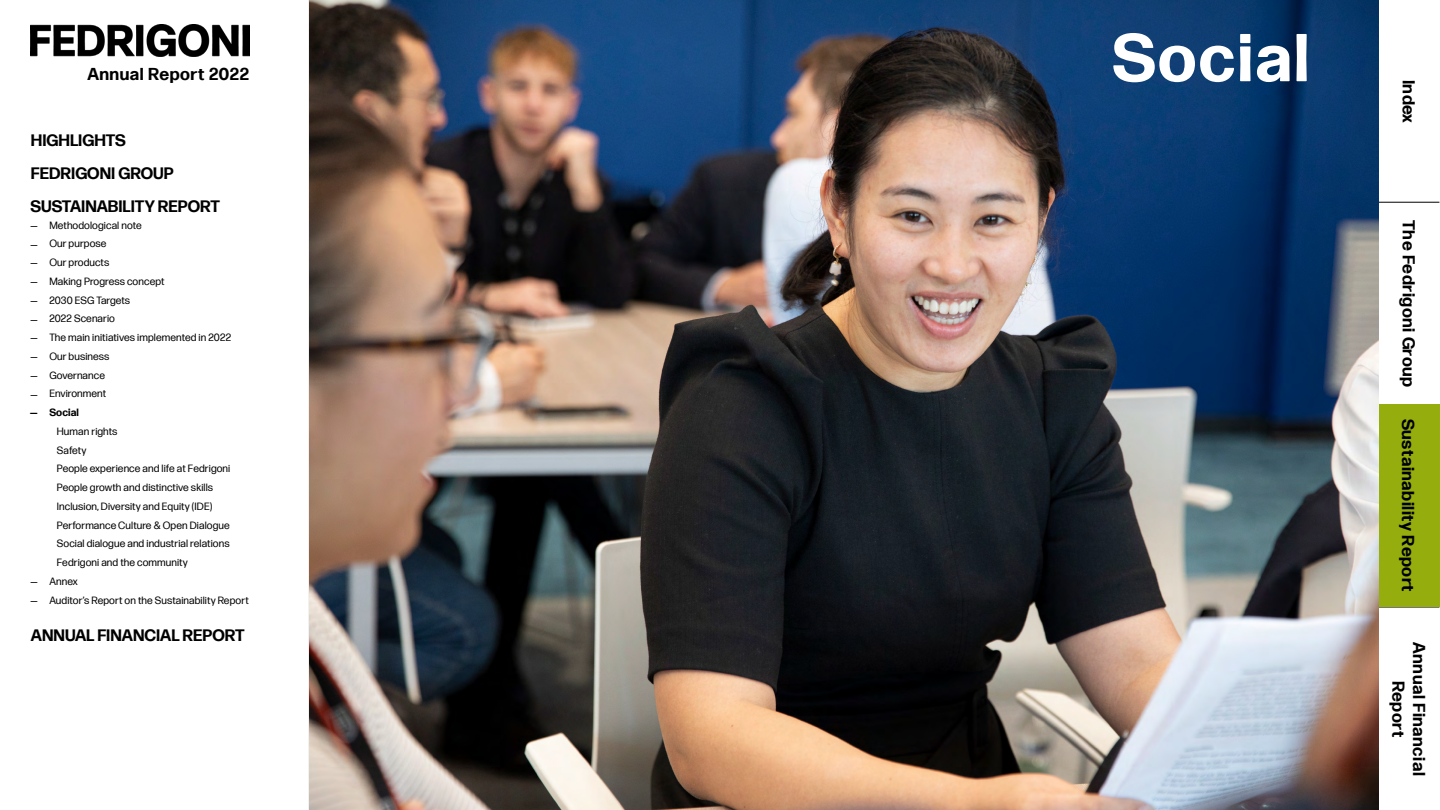
<style>
.page{position:relative;width:1440px;height:810px;background:#fff}
.page>*{position:absolute;margin:0;border:0;box-sizing:border-box;transform-origin:0 0}
.t1{font:700 67.5px "Forma DJR Text Fedrigoni";letter-spacing:.03em;color:#fff}
.t2{font:700 17.17px/20.6px "Forma DJR Text Fedrigoni";letter-spacing:.03em;color:#000;text-align:center}
.t3{font:700 16.5px "Forma DJR Text Fedrigoni";color:#000}
.t4{font:12px/18.8px "Forma DJR Text Fedrigoni";color:#000;text-align:justify}
.t5{font:700 12px "Forma DJR Text Fedrigoni";color:#000}
.t6{font:10.5px/18.8px "Forma DJR Text Fedrigoni";letter-spacing:.01em;color:#000}
.t7{font:700 10.5px "Forma DJR Text Fedrigoni";letter-spacing:.01em;color:#000}
</style>
<div class="page">
<hr style="left:1378px;top:0;width:1px;height:810px;background:#000">
<hr style="left:1378px;top:202px;width:61px;height:1px;background:#000">
<hr style="left:1378px;top:607px;width:61px;height:1px;background:#000">
<div style="left:1378px;top:404px;width:61px;height:203px;background:#95ad0d"></div>
<img style="left:31px;top:25px;width:218px;height:32px">
<img style="left:309px;top:0;width:1069px;height:810px">
<h2 class="t2" style="left:87px;top:63px;width:163px">Annual Report 2022</h2>
<h3 class="t3" style="left:31px;top:130px;width:96px">HIGHLIGHTS</h3>
<h3 class="t3" style="left:31px;top:163px;width:144px">FEDRIGONI GROUP</h3>
<h3 class="t3" style="left:31px;top:196px;width:191px">SUSTAINABILITY REPORT</h3>
<p class="t4" style="left:30px;top:216px;width:9px">— — — — — — — — — —</p>
<p class="t5" style="left:30px;top:405px;width:9px">—</p>
<p class="t4" style="left:30px;top:572px;width:9px">— —</p>
<p class="t6" style="left:49px;top:215px;width:183px">Methodological note<br>Our purpose<br>Our products<br>Making Progress concept<br>2030 ESG Targets<br>2022 Scenario<br>The main initiatives implemented in 2022<br>Our business<br>Governance<br>Environment</p>
<p class="t7" style="left:49px;top:406px;width:31px">Social</p>
<p class="t6" style="left:57px;top:422px;width:62px">Human rights</p>
<p class="t6" style="left:57px;top:441px;width:31px">Safety</p>
<p class="t6" style="left:57px;top:459px;width:175px">People experience and life at Fedrigoni</p>
<p class="t6" style="left:57px;top:478px;width:158px">People growth and distinctive skills</p>
<p class="t6" style="left:57px;top:497px;width:157px">Inclusion, Diversity and Equity (IDE)</p>
<p class="t6" style="left:57px;top:516px;width:174px">Performance Culture &amp; Open Dialogue</p>
<p class="t6" style="left:57px;top:534px;width:174px">Social dialogue and industrial relations</p>
<p class="t6" style="left:57px;top:553px;width:132px">Fedrigoni and the community</p>
<p class="t6" style="left:49px;top:572px;width:30px">Annex</p>
<p class="t6" style="left:49px;top:591px;width:201px">Auditor’s Report on the Sustainability Report</p>
<h3 class="t3" style="left:31px;top:625px;width:215px">ANNUAL FINANCIAL REPORT</h3>
<h1 class="t1" style="left:1112px;top:14px;width:199px">Social</h1>
<h2 class="t2" style="left:1419px;top:80px;width:45px;rotate:90deg">Index</h2>
<h2 class="t2" style="left:1419px;top:220px;width:169px;rotate:90deg">The Fedrigoni Group</h2>
<h2 class="t2" style="left:1419px;top:419px;width:175px;rotate:90deg">Sustainability Report</h2>
<h2 class="t2" style="left:1430px;top:642px;width:135px;rotate:90deg">Annual Financial<br>Report</h2>
</div>
